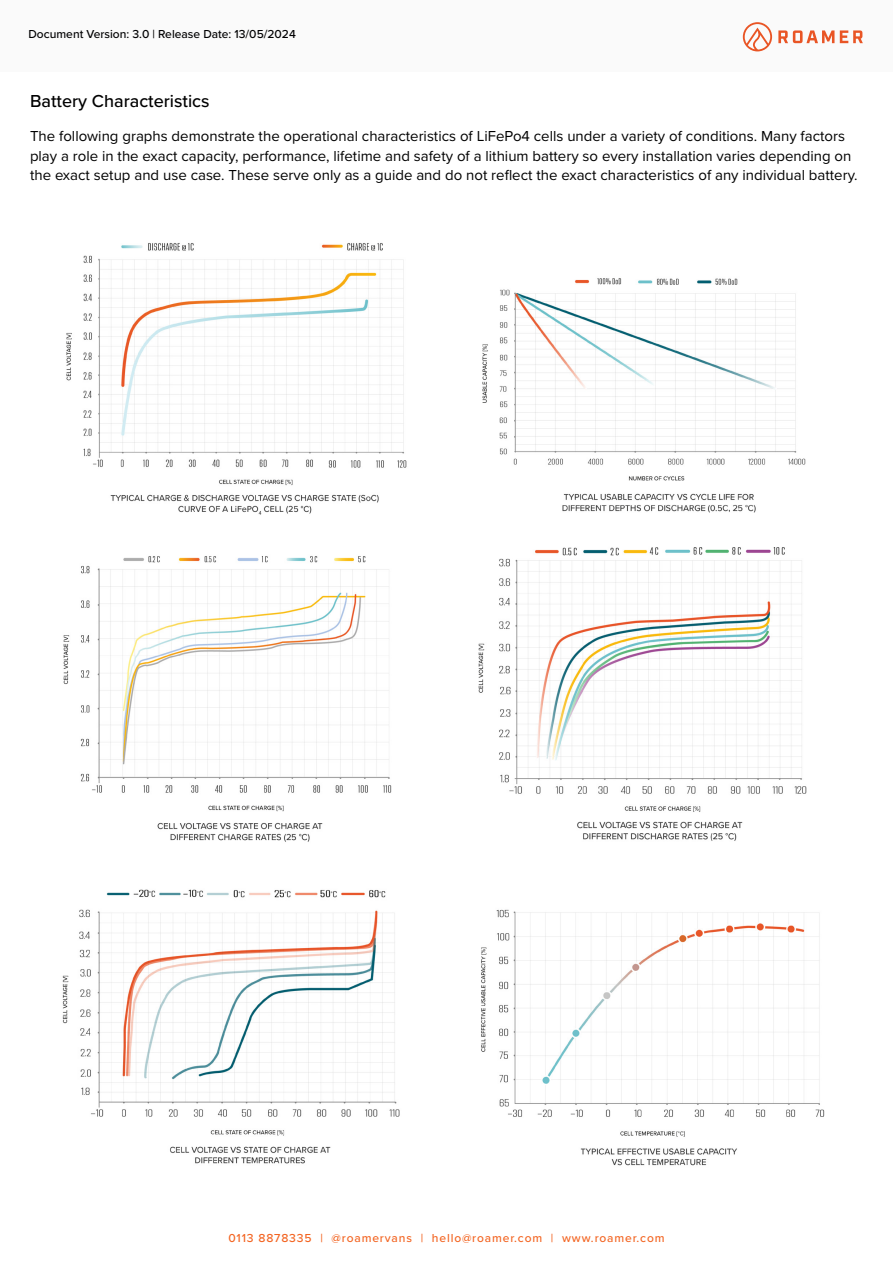
<style>
.page{position:relative;width:893px;height:1263px;background:#fff}
.page>*{position:absolute;margin:0;border:0;box-sizing:border-box;transform-origin:0 0}
.t1{font:500 18px "Proxima Nova";color:#000001}
.t2{font:15px/19.5px "Proxima Nova";color:#000}
.t3{font:500 12px "Proxima Nova";letter-spacing:.07em;color:#f36421}
.t4{font:500 12px "Proxima Nova";color:#000001}
</style>
<div class="page">
<div style="left:0;top:0;width:893px;height:71px;background:#fafafa"></div>
<svg style="left:743px;top:22px;width:29px;height:29px"></svg>
<svg style="left:778px;top:30px;width:56px;height:13px"></svg>
<svg style="left:840px;top:30px;width:23px;height:13px"></svg>
<img style="left:66px;top:243px;width:341px;height:272px">
<img style="left:482px;top:278px;width:324px;height:235px">
<img style="left:63px;top:556px;width:329px;height:286px">
<img style="left:478px;top:547px;width:329px;height:294px">
<img style="left:62px;top:889px;width:338px;height:275px">
<img style="left:481px;top:909px;width:344px;height:257px">
<p class="t4" style="left:28px;top:25px;width:269px">Document Version: 3.0 | Release Date: 13/05/2024</p>
<p class="t1" style="left:30px;top:88px;width:181px">Battery Characteristics</p>
<p class="t2" style="left:30px;top:126px;width:829px">The following graphs demonstrate the operational characteristics of LiFePo4 cells under a variety of conditions. Many factors play a role in the exact capacity, performance, lifetime and safety of a lithium battery so every installation varies depending on the exact setup and use case. These serve only as a guide and do not reflect the exact characteristics of any individual battery.</p>
<p class="t3" style="left:228px;top:1229px;width:438px">0113 8878335 | @roamervans | hello@roamer.com | www.roamer.com</p>
</div>
